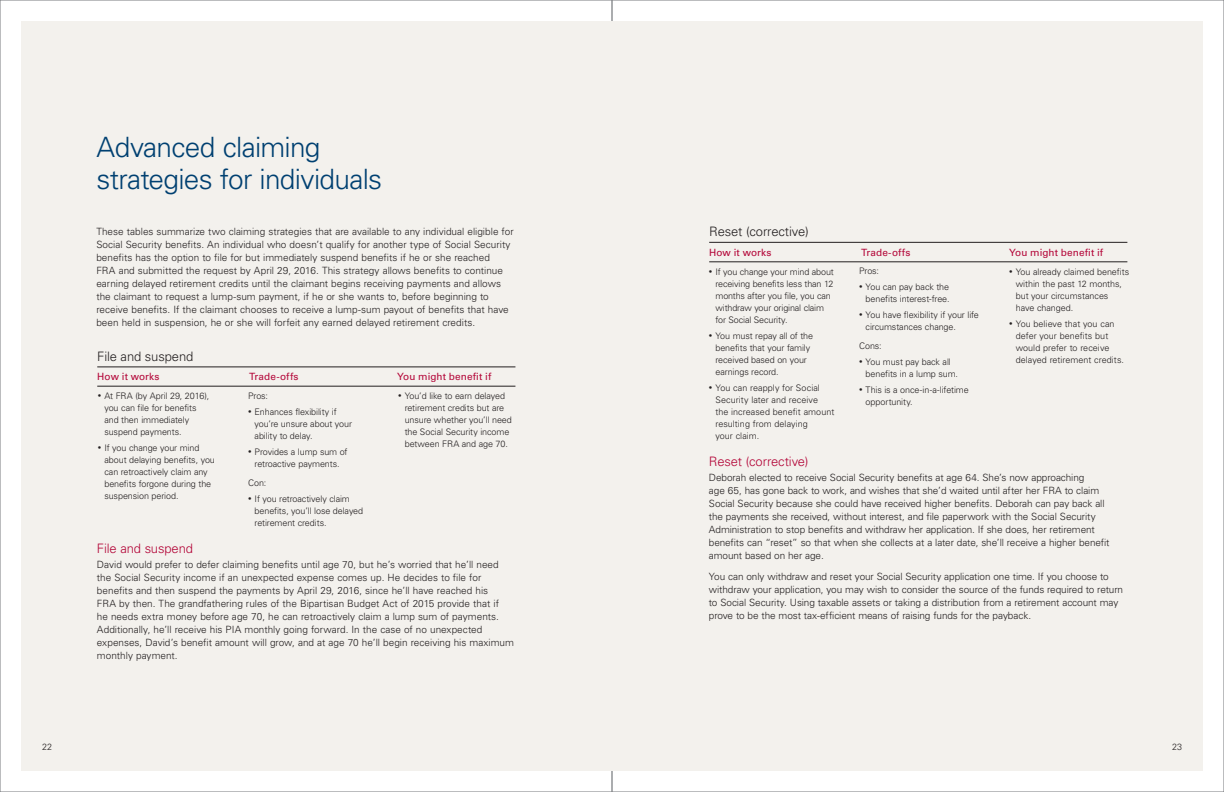
<style>
.page{position:relative;width:1224px;height:792px;background:#fff}
.page>*{position:absolute;margin:0;border:0;box-sizing:border-box;transform-origin:0 0}
.A-head{font:300 28px/32px "Univers LT Std";letter-spacing:-.025em;color:#004071}
.B-head{font:300 13px "Univers LT Std";letter-spacing:-.01em;color:#b30437}
.C-heads{font:300 13px "Univers LT Std";letter-spacing:-.01em;color:#231f20}
.Body{font:300 10px/13px "Univers LT Std";letter-spacing:-.005em;color:#231f20}
.Chart_headers_with_r{font:10px "Univers LT Std";letter-spacing:.01em;color:#b30437}
.Body-2{font:300 9px/12px "Univers LT Std";letter-spacing:-.01em;color:#231f20}
.s1{font-size:7px}
</style>
<div class="page">
<div style="left:21px;top:21px;width:1182px;height:750px;background:#f3f1ed"></div>
<hr style="left:709px;top:262px;width:418px;height:1px;background:#231f20">
<hr style="left:709px;top:242px;width:418px;height:1px;background:#231f20">
<hr style="left:97px;top:386px;width:418px;height:1px;background:#231f20">
<hr style="left:97px;top:367px;width:418px;height:1px;background:#231f20">
<p class="A-head" style="left:97px;top:131px;width:287px">Advanced claiming strategies for individuals</p>
<p class="Body" style="left:96px;top:225px;width:419px">These tables summarize two claiming strategies that are available to any individual eligible for Social Security benefits. An individual who doesn’t qualify for another type of Social Security benefits has the option to file for but immediately suspend benefits if he or she reached<br>FRA and submitted the request by April 29, 2016. This strategy allows benefits to continue earning delayed retirement credits until the claimant begins receiving payments and allows the claimant to request a lump-sum payment, if he or she wants to, before beginning to receive benefits. If the claimant chooses to receive a lump-sum payout of benefits that have been held in suspension, he or she will forfeit any earned delayed retirement credits.</p>
<p class="C-heads" style="left:97px;top:348px;width:98px">File and suspend</p>
<p class="Body-2" style="left:104px;top:390px;width:106px;text-indent:-7px"><span class="s1">•</span> At FRA (by April 29, 2016), you can file for benefits and then immediately suspend payments.</p>
<p class="Body-2" style="left:104px;top:442px;width:112px;text-indent:-7px"><span class="s1">•</span> If you change your mind about delaying benefits, you can retroactively claim any benefits forgone during the suspension period.</p>
<p class="Chart_headers_with_r" style="left:97px;top:371px;width:64px">How it works</p>
<p class="Chart_headers_with_r" style="left:249px;top:371px;width:51px">Trade-offs</p>
<p class="Chart_headers_with_r" style="left:397px;top:371px;width:96px">You might benefit if</p>
<p class="Body-2" style="left:248px;top:389px;width:21px">Pros:</p>
<p class="Body-2" style="left:255px;top:405px;width:99px;text-indent:-7px"><span class="s1">•</span> Enhances flexibility if you’re unsure about your ability to delay.</p>
<p class="Body-2" style="left:248px;top:445px;width:101px;text-align:center"><span class="s1">•</span> Provides a lump sum of retroactive payments.</p>
<p class="Body-2" style="left:248px;top:476px;width:20px">Con:</p>
<p class="Body-2" style="left:255px;top:492px;width:110px;text-indent:-7px"><span class="s1">•</span> If you retroactively claim benefits, you’ll lose delayed retirement credits.</p>
<p class="Body-2" style="left:405px;top:390px;width:109px;text-indent:-7px"><span class="s1">•</span> You’d like to earn delayed retirement credits but are unsure whether you’ll need the Social Security income between FRA and age 70.</p>
<p class="B-head" style="left:97px;top:541px;width:98px">File and suspend</p>
<p class="Body" style="left:97px;top:558px;width:419px">David would prefer to defer claiming benefits until age 70, but he’s worried that he’ll need the Social Security income if an unexpected expense comes up. He decides to file for benefits and then suspend the payments by April 29, 2016, since he’ll have reached his<br>FRA by then. The grandfathering rules of the Bipartisan Budget Act of 2015 provide that if<br>he needs extra money before age 70, he can retroactively claim a lump sum of payments.<br>Additionally, he’ll receive his PIA monthly going forward. In the case of no unexpected expenses, David’s benefit amount will grow, and at age 70 he’ll begin receiving his maximum monthly payment.</p>
<p class="C-heads" style="left:709px;top:224px;width:101px">Reset (corrective)</p>
<p class="Body-2" style="left:715px;top:266px;width:120px;text-indent:-7px"><span class="s1">•</span> If you change your mind about receiving benefits less than 12 months after you file, you can withdraw your original claim for Social Security.</p>
<p class="Body-2" style="left:715px;top:330px;width:99px;text-indent:-7px"><span class="s1">•</span> You must repay all of the benefits that your family received based on your earnings record.</p>
<p class="Body-2" style="left:715px;top:382px;width:120px;text-indent:-7px"><span class="s1">•</span> You can reapply for Social<br>Security later and receive<br>the increased benefit amount resulting from delaying<br>your claim.</p>
<p class="Chart_headers_with_r" style="left:709px;top:246px;width:64px">How it works</p>
<p class="Chart_headers_with_r" style="left:861px;top:246px;width:51px">Trade-offs</p>
<p class="Chart_headers_with_r" style="left:1009px;top:246px;width:96px">You might benefit if</p>
<p class="Body-2" style="left:859px;top:265px;width:21px">Pros:</p>
<p class="Body-2" style="left:859px;top:281px;width:92px;text-align:right"><span class="s1">•</span> You can pay back the benefits interest-free.</p>
<p class="Body-2" style="left:866px;top:309px;width:115px;text-indent:-7px"><span class="s1">•</span> You have flexibility if your life circumstances change.</p>
<p class="Body-2" style="left:859px;top:340px;width:24px">Cons:</p>
<p class="Body-2" style="left:866px;top:356px;width:94px;text-indent:-7px"><span class="s1">•</span> You must pay back all benefits in a lump sum.</p>
<p class="Body-2" style="left:866px;top:384px;width:105px;text-indent:-7px"><span class="s1">•</span> This is a once-in-a-lifetime opportunity.</p>
<p class="Body-2" style="left:1016px;top:266px;width:115px;text-indent:-7px"><span class="s1">•</span> You already claimed benefits within the past 12 months, but your circumstances have changed.</p>
<p class="Body-2" style="left:1016px;top:318px;width:110px;text-indent:-7px"><span class="s1">•</span> You believe that you can defer your benefits but would prefer to receive delayed retirement credits.</p>
<p class="B-head" style="left:709px;top:454px;width:101px">Reset (corrective)</p>
<p class="Body" style="left:709px;top:471px;width:402px">Deborah elected to receive Social Security benefits at age 64. She’s now approaching<br>age 65, has gone back to work, and wishes that she’d waited until after her FRA to claim Social Security because she could have received higher benefits. Deborah can pay back all the payments she received, without interest, and file paperwork with the Social Security Administration to stop benefits and withdraw her application. If she does, her retirement benefits can “reset” so that when she collects at a later date, she’ll receive a higher benefit amount based on her age.</p>
<p class="Body" style="left:709px;top:570px;width:416px">You can only withdraw and reset your Social Security application one time. If you choose to withdraw your application, you may wish to consider the source of the funds required to return to Social Security. Using taxable assets or taking a distribution from a retirement account may prove to be the most tax-efficient means of raising funds for the payback.</p>
<p class="Body-2" style="left:42px;top:741px;width:12px">22</p>
<p class="Body-2" style="left:1172px;top:741px;width:12px">23</p>
</div>
